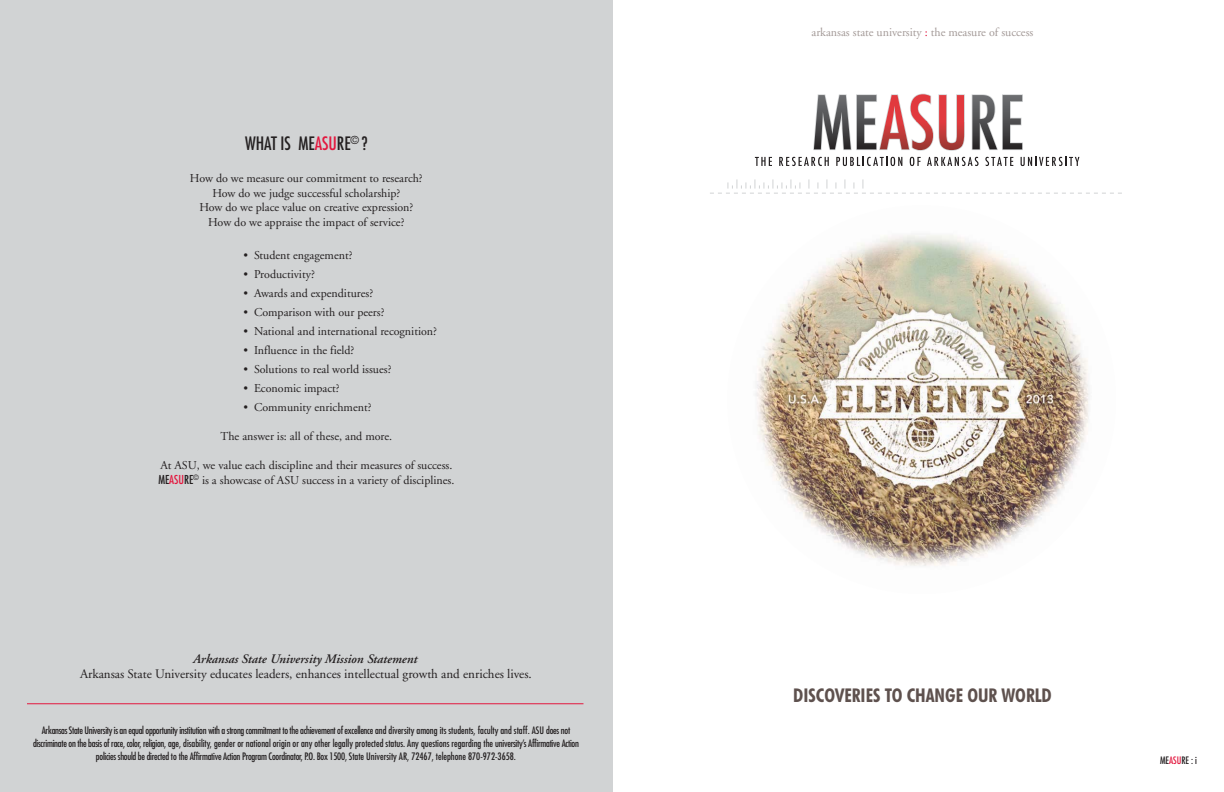
<style>
.page{position:relative;width:1224px;height:792px;background:#fff}
.page>*{position:absolute;margin:0;border:0;box-sizing:border-box;transform-origin:0 0}
.t1{font:700 condensed 19px "Futura BT";color:#5e514e}
.t2{font:condensed 18px "Futura";color:#231f20}
.t3{font:13px "Adobe Garamond";color:#231f20}
.t4{font:italic 600 13px "Adobe Garamond";color:#231f20}
.t5{font:12px/14.4px "Adobe Garamond";color:#231f20;text-align:center}
.t6{font:12px "Adobe Garamond";color:#a39997}
.t7{font:condensed 10px/12.9px "Futura";letter-spacing:-.025em;color:#231f20;text-align:center}
.t8{font:condensed 10px "Futura";color:#231f20}
.s1{color:#e3173e}
.s2{font-family:"Futura";font-stretch:condensed}
.s3{font-family:"Futura";font-stretch:condensed;color:#e3173e}
</style>
<div class="page">
<img style="left:727px;top:205px;width:389px;height:389px;border-radius:50%">
<svg style="left:755px;top:157px;width:17px;height:9px"></svg>
<svg style="left:779px;top:93px;width:300px;height:73px"></svg>
<svg style="left:710px;top:179px;width:412px;height:15px"></svg>
<div style="left:0;top:0;width:612px;height:792px;background:#d1d3d4"></div>
<hr style="left:27px;top:703px;width:556px;height:1px;background:#e3173e">
<h2 class="t2" style="left:245px;top:135px;width:124px">WHAT IS ME<span class="s1">ASU</span>RE<sup>©</sup> ?</h2>
<p class="t5" style="left:190px;top:173px;width:234px">How do we measure our commitment to research?<br>How do we judge successful scholarship?<br>How do we place value on creative expression?<br>How do we appraise the impact of service?</p>
<p class="t5" style="left:243px;top:249px;width:111px">• Student engagement?</p>
<p class="t5" style="left:243px;top:268px;width:73px">• Productivity?</p>
<p class="t5" style="left:243px;top:287px;width:131px">• Awards and expenditures?</p>
<p class="t5" style="left:243px;top:306px;width:143px">• Comparison with our peers?</p>
<p class="t5" style="left:243px;top:325px;width:195px">• National and international recognition?</p>
<p class="t5" style="left:243px;top:344px;width:113px">• Influence in the field?</p>
<p class="t5" style="left:243px;top:363px;width:150px">• Solutions to real world issues?</p>
<p class="t5" style="left:243px;top:382px;width:98px">• Economic impact?</p>
<p class="t5" style="left:243px;top:401px;width:130px">• Community enrichment?</p>
<p class="t5" style="left:221px;top:430px;width:173px">The answer is: all of these, and more.</p>
<p class="t5" style="left:158px;top:458px;width:297px;line-height:15.7px;text-align:left">At ASU, we value each discipline and their measures of success.<br><span class="s2">ME</span><span class="s3">ASU</span><span class="s2">RE</span><sup>©</sup> is a showcase of ASU success in a variety of disciplines.</p>
<p class="t4" style="left:193px;top:654px;width:226px">Arkansas State University Mission Statement</p>
<p class="t3" style="left:80px;top:669px;width:453px">Arkansas State University educates leaders, enhances intellectual growth and enriches lives.</p>
<p class="t7" style="left:33px;top:725px;width:547px">Arkansas State University is an equal opportunity institution with a strong commitment to the achievement of excellence and diversity among its students, faculty and staff. ASU does not discriminate on the basis of race, color, religion, age, disability, gender or national origin or any other legally protected status. Any questions regarding the university’s Affirmative Action policies should be directed to the Affirmative Action Program Coordinator, P.O. Box 1500, State University AR, 72467, telephone 870-972-3658.</p>
<p class="t6" style="left:812px;top:27px;width:223px">arkansas state university <span class="s1">:</span> the measure of success</p>
<h1 class="t1" style="left:793px;top:687px;width:260px">DISCOVERIES TO CHANGE OUR WORLD</h1>
<p class="t8" style="left:1160px;top:756px;width:38px">ME<span class="s1">ASU</span>RE : i</p>
</div>
